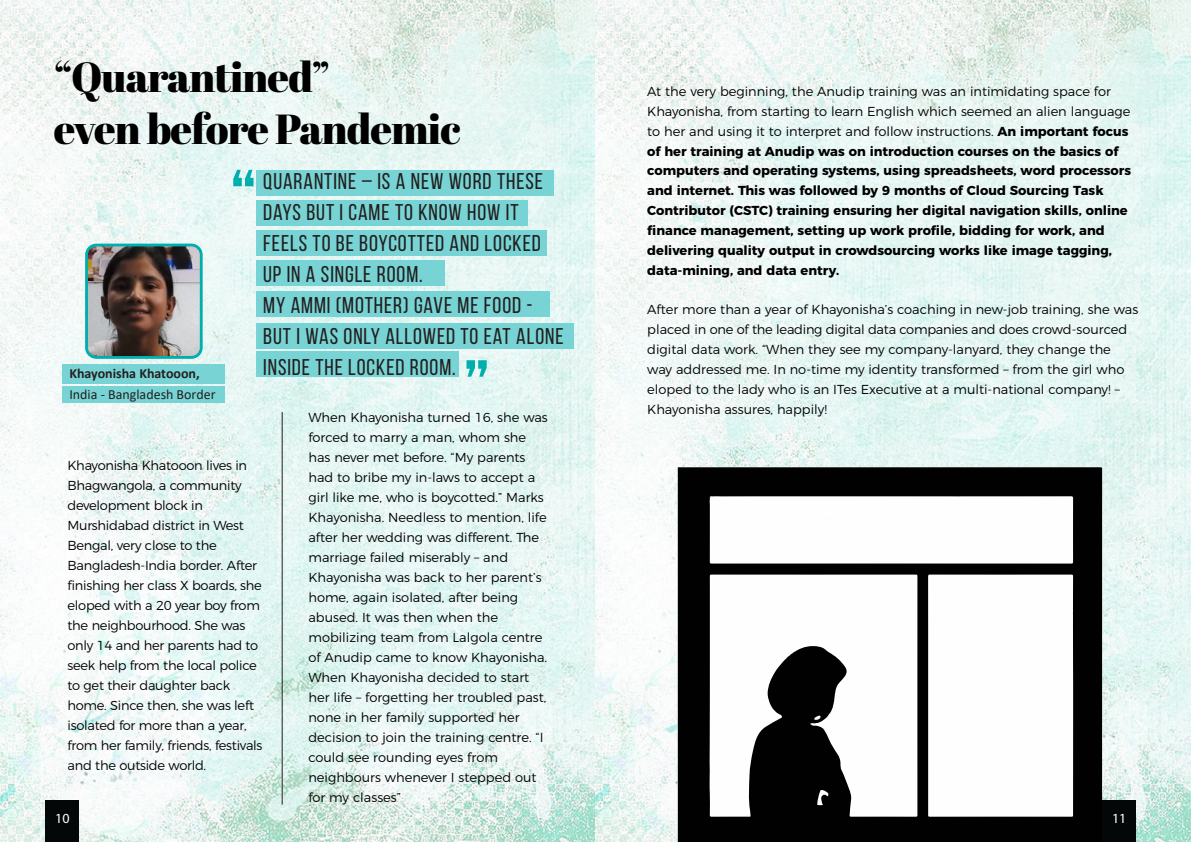
<style>
.page{position:relative;width:1191px;height:842px;background:#fff}
.page>*{position:absolute;margin:0;border:0;box-sizing:border-box;transform-origin:0 0}
.t1{font:700 80.1px "Bebas Neue";color:#00aead}
.t2{font:42px/51.2px "Abril Fatface";letter-spacing:-.02em;color:#000}
.t3{font:22.8px/30.9px "Bebas Neue";letter-spacing:.04em;color:#231f20}
.t4{font:14px "Calibri";color:#231f20}
.t5{font:700 14px "Calibri";color:#231f20}
.t6{font:14px "Myriad Pro";color:#fff}
.t7{font:300 13px/20px "Montserrat";color:#000}
.t8{font:700 13px/20px "Montserrat";color:#000}
.t9{font:300 13px/20px "Montserrat";letter-spacing:-.02em;color:#000}
.s1{font-weight:300}
</style>
<div class="page">
<img style="left:0;top:0;width:1190px;height:842px">
<div style="left:85px;top:244px;width:118px;height:115px;background:#00aead;border-radius:11px"></div>
<img style="left:88px;top:246px;width:112px;height:110px">
<div style="left:62px;top:365px;width:163px;height:19px;background:#78d4d4"></div>
<div style="left:62px;top:386px;width:163px;height:17px;background:#78d4d4"></div>
<hr style="left:282px;top:412px;width:1px;height:393px;background:#231f20">
<div style="left:256px;top:170px;width:298px;height:26px;background:#78d4d4"></div>
<div style="left:256px;top:200px;width:272px;height:26px;background:#78d4d4"></div>
<div style="left:256px;top:230px;width:291px;height:26px;background:#78d4d4"></div>
<div style="left:256px;top:260px;width:189px;height:26px;background:#78d4d4"></div>
<div style="left:256px;top:291px;width:294px;height:26px;background:#78d4d4"></div>
<div style="left:256px;top:323px;width:318px;height:26px;background:#78d4d4"></div>
<div style="left:256px;top:351px;width:202px;height:26px;background:#78d4d4"></div>
<svg style="left:677px;top:467px;width:425px;height:375px;background:#080808"></svg>
<svg style="left:709px;top:575px;width:208px;height:242px"></svg>
<svg style="left:817px;top:790px;width:11px;height:15px"></svg>
<svg style="left:814px;top:715px;width:6px;height:5px"></svg>
<svg style="left:826px;top:713px;width:5px;height:5px"></svg>
<svg style="left:928px;top:575px;width:145px;height:242px"></svg>
<svg style="left:785px;top:654px;width:5px;height:5px"></svg>
<svg style="left:709px;top:496px;width:364px;height:68px"></svg>
<div style="left:46px;top:801px;width:33px;height:41px;background:#040707"></div>
<div style="left:1102px;top:801px;width:34px;height:41px;background:#040707"></div>
<h2 class="t2" style="left:54px;top:51px;width:408px">“Quarantined”<br>even before Pandemic</h2>
<p class="t5" style="left:69px;top:363px;width:132px">Khayonisha Khatooon,</p>
<p class="t4" style="left:69px;top:384px;width:148px">India - Bangladesh Border</p>
<h1 class="t1" style="left:230px;top:154px;width:28px">“</h1>
<h3 class="t3" style="left:263px;top:166px;width:302px">QUARANTINE – IS A NEW WORD THESE<br>DAYS BUT I CAME TO KNOW HOW IT<br>FEELS TO BE BOYCOTTED AND LOCKED<br>UP IN A SINGLE ROOM.<br>MY AMMI (MOTHER) GAVE ME FOOD -<br>BUT I WAS ONLY ALLOWED TO EAT ALONE<br>INSIDE THE LOCKED ROOM.</h3>
<h1 class="t1" style="left:490px;top:392px;width:28px;rotate:-180deg">“</h1>
<p class="t9" style="left:67px;top:454px;width:196px">Khayonisha Khatooon lives in<br>Bhagwangola, a community development block in<br>Murshidabad district in West<br>Bengal, very close to the<br>Bangladesh-India border. After finishing her class X boards, she eloped with a 20 year boy from the neighbourhood. She was only 14 and her parents had to seek help from the local police to get their daughter back home. Since then, she was left isolated for more than a year, from her family, friends, festivals and the outside world.</p>
<p class="t7" style="left:308px;top:406px;width:241px">When Khayonisha turned 16, she was forced to marry a man, whom she has never met before. “My parents had to bribe my in-laws to accept a girl like me, who is boycotted.” Marks Khayonisha. Needless to mention, life after her wedding was different. The marriage failed miserably – and Khayonisha was back to her parent’s home, again isolated, after being abused. It was then when the mobilizing team from Lalgola centre of Anudip came to know Khayonisha.<br>When Khayonisha decided to start her life – forgetting her troubled past, none in her family supported her decision to join the training centre. “I could see rounding eyes from neighbours whenever I stepped out for my classes”</p>
<p class="t8" style="left:647px;top:80px;width:485px"><span class="s1">At the very beginning, the Anudip training was an intimidating space for Khayonisha, from starting to learn English which seemed an alien language to her and using it to interpret and follow instructions.</span> An important focus of her training at Anudip was on introduction courses on the basics of computers and operating systems, using spreadsheets, word processors and internet. This was followed by 9 months of Cloud Sourcing Task Contributor (CSTC) training ensuring her digital navigation skills, online finance management, setting up work profile, bidding for work, and delivering quality output in crowdsourcing works like image tagging, data-mining, and data entry.</p>
<p class="t7" style="left:647px;top:298px;width:492px">After more than a year of Khayonisha’s coaching in new-job training, she was placed in one of the leading digital data companies and does crowd-sourced digital data work. “When they see my company-lanyard, they change the way addressed me. In no-time my identity transformed – from the girl who eloped to the lady who is an ITes Executive at a multi-national company! – Khayonisha assures, happily!</p>
<p class="t6" style="left:55px;top:810px;width:16px">10</p>
<p class="t6" style="left:1112px;top:810px;width:16px">11</p>
</div>
